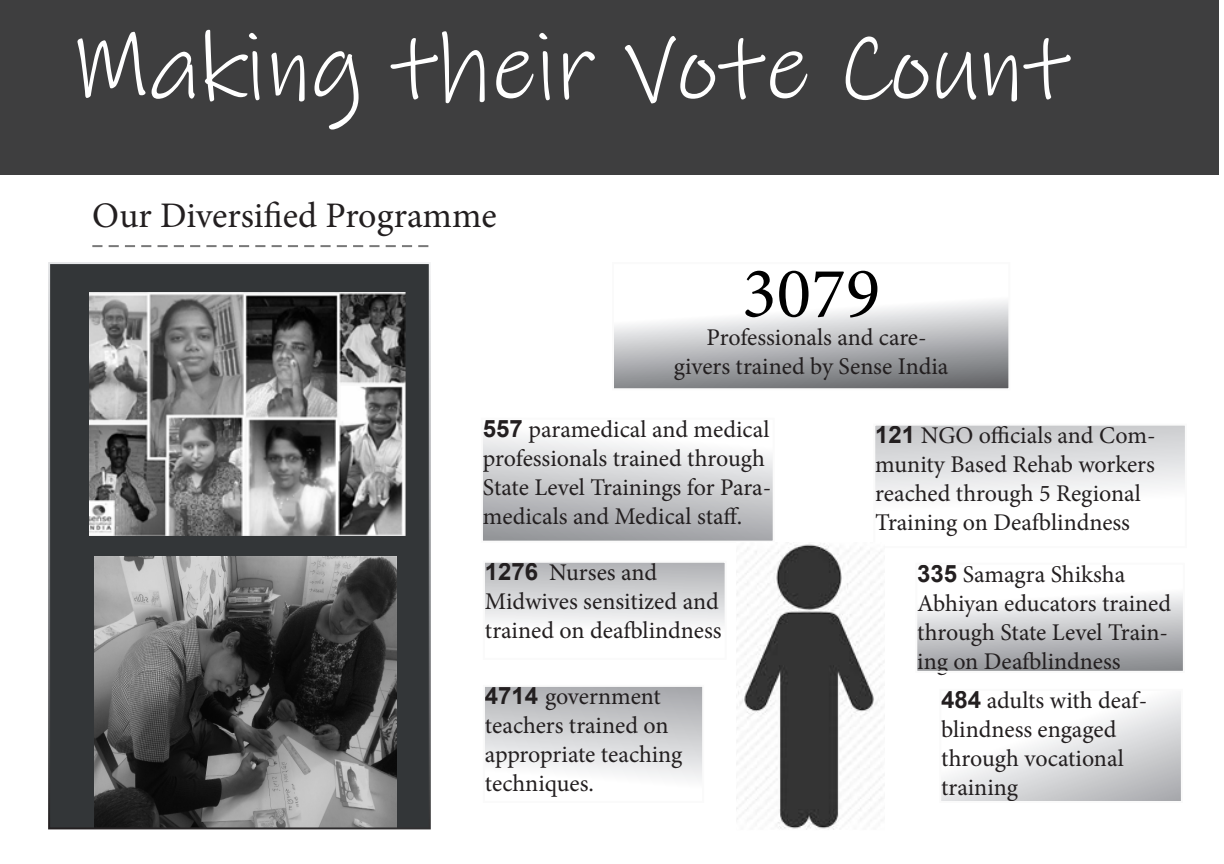
<style>
.page{position:relative;width:1224px;height:864px;background:#fff}
.page>*{position:absolute;margin:0;border:0;box-sizing:border-box;transform-origin:0 0}
.t1{font:96px "Ink Free";color:#fff}
.t2{font:72px "Minion Pro";color:#000}
.t3{font:36px "Minion Pro";color:#231f20}
.t4{font:24px/28.8px "Minion Pro";color:#231f20}
.s1{font-family:"Arial";font-weight:700}
</style>
<div class="page">
<div style="left:0;top:0;width:1218px;height:174px;background:#3e3e3f"></div>
<svg style="left:92px;top:245px;width:336px;height:2px"></svg>
<div style="left:49px;top:263px;width:381px;height:565px;background:#333638"></div>
<img style="left:94px;top:557px;width:303px;height:269px">
<div style="left:48px;top:262px;width:383px;height:567px;border:2px solid #fff"></div>
<div style="left:482px;top:419px;width:292px;height:123px;background:linear-gradient(to bottom,#fff,#9a9b9f)"></div>
<div style="left:481px;top:418px;width:294px;height:125px;border:2px solid #fafafa"></div>
<div style="left:484px;top:562px;width:242px;height:97px;background:linear-gradient(to bottom,#b5b7ba,#fff)"></div>
<div style="left:483px;top:561px;width:244px;height:99px;border:2px solid #fafafa"></div>
<div style="left:484px;top:686px;width:219px;height:116px;background:linear-gradient(to bottom,#abadb0,#fff)"></div>
<div style="left:483px;top:685px;width:221px;height:118px;border:2px solid #fafafa"></div>
<svg style="left:918px;top:594px;width:264px;height:76px"></svg>
<div style="left:915px;top:563px;width:270px;height:110px;border:2px solid #fafafa"></div>
<div style="left:874px;top:425px;width:312px;height:122px;background:linear-gradient(to bottom,#cccdd0,#fff)"></div>
<div style="left:873px;top:424px;width:314px;height:124px;border:2px solid #fafafa"></div>
<svg style="left:942px;top:693px;width:238px;height:107px"></svg>
<div style="left:939px;top:689px;width:244px;height:114px;border:2px solid #fafafa"></div>
<svg style="left:615px;top:301px;width:392px;height:86px"></svg>
<div style="left:612px;top:262px;width:398px;height:128px;border:2px solid #fafafa"></div>
<img style="left:737px;top:543px;width:148px;height:287px">
<img style="left:90px;top:293px;width:316px;height:242px">
<h1 class="t1" style="left:71px;top:11px;width:1001px">Making their Vote Count</h1>
<p class="t3" style="left:92px;top:192px;width:406px">Our Diversified Programme</p>
<p class="t2" style="left:742px;top:245px;width:140px">3079</p>
<p class="t4" style="left:707px;top:323px;width:222px">Professionals and care-</p>
<p class="t4" style="left:674px;top:352px;width:276px">givers trained by Sense India</p>
<p class="t4" style="left:483px;top:415px;width:288px"><span class="s1">557</span> paramedical and medical</p>
<p class="t4" style="left:483px;top:444px;width:290px">professionals trained through<br>State Level Trainings for Para&shy;medicals and Medical staff.</p>
<p class="t4" style="left:485px;top:558px;width:238px"><span class="s1">1276</span> Nurses and<br>Midwives sensitized and trained on deafblindness</p>
<p class="t4" style="left:485px;top:682px;width:199px"><span class="s1">4714</span> government teachers trained on appropriate teaching techniques.</p>
<p class="t4" style="left:875px;top:421px;width:282px;text-align:justify"><span class="s1">121</span> NGO officials and Com&shy;munity Based Rehab workers reached through 5 Regional</p>
<p class="t4" style="left:875px;top:508px;width:256px">Training on Deafblindness</p>
<p class="t4" style="left:917px;top:560px;width:255px"><span class="s1">335</span> Samagra Shiksha<br>Abhiyan educators trained through State Level Train&shy;ing on Deafblindness</p>
<p class="t4" style="left:941px;top:686px;width:208px"><span class="s1">484</span> adults with deaf&shy;blindness engaged through vocational training</p>
</div>
